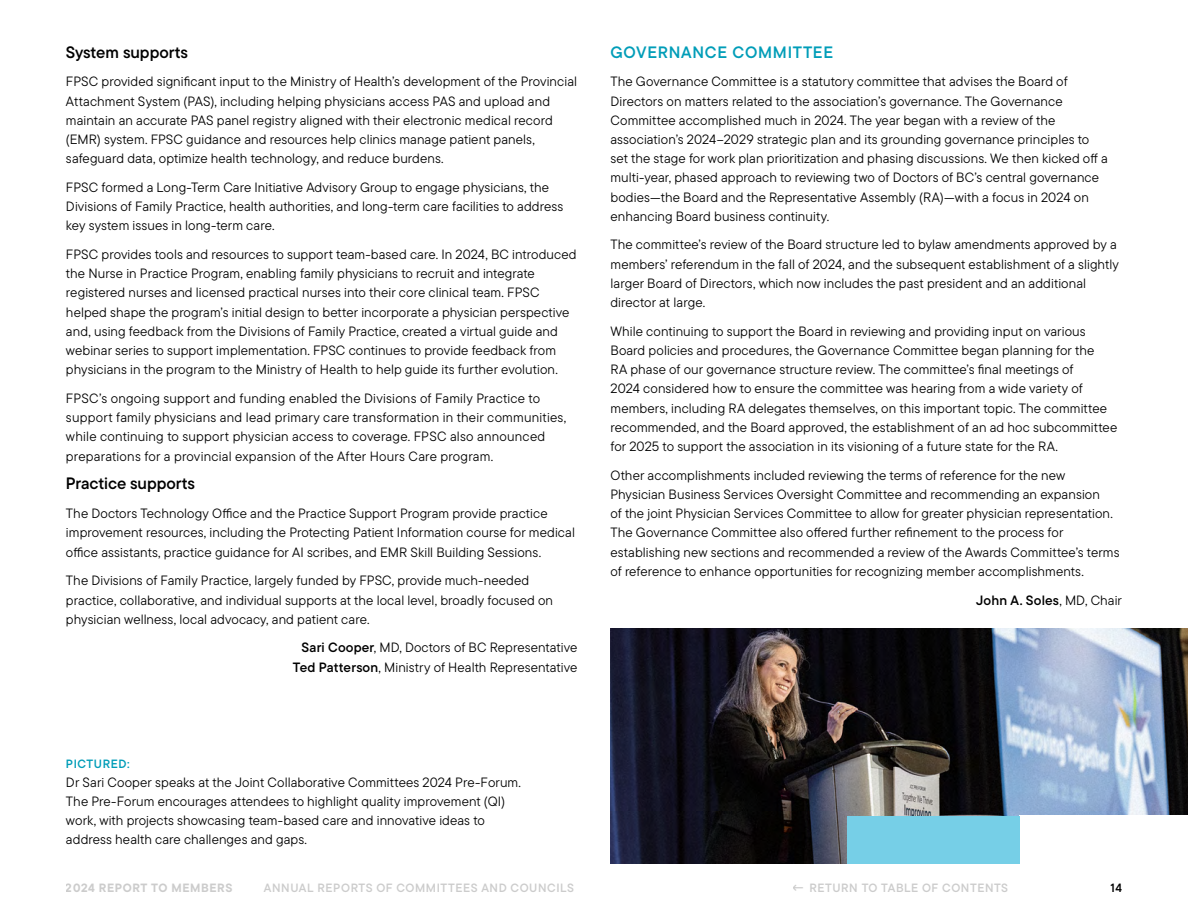
<style>
.page{position:relative;width:1188px;height:918px;background:#fff}
.page>*{position:absolute;margin:0;border:0;box-sizing:border-box;transform-origin:0 0}
.t1{font:16.5px "TT Commons Pro Db";color:#000}
.t2{font:16.5px "TT Commons Pro Db";letter-spacing:.045em;color:#009db8}
.P3{font:13.5px/19.2px "TT Commons Pro";letter-spacing:.01em;color:#000}
.P3-2{font:13.5px "TT Commons Pro Db";letter-spacing:.01em;color:#000}
.t3{font:12px "TT Commons Pro Db";letter-spacing:.05em;color:#ccc}
.t4{font:700 12px "TT Commons Pro";letter-spacing:.05em;color:#ccc}
.t5{font:12px "TT Commons Pro Db";letter-spacing:.05em;color:#009db8}
.t6{font:12px "TT Commons Pro Db";color:#000}
.s1{font-family:"TT Commons Pro Db"}
.s2{font-family:"TT Commons Pro"}
</style>
<div class="page">
<img style="left:610px;top:629px;width:578px;height:235px">
<div style="left:1020px;top:816px;width:168px;height:57px;background:#fff"></div>
<div style="left:847px;top:816px;width:173px;height:48px;background:#76cfe7"></div>
<h3 class="t1" style="left:66px;top:40px;width:124px">System supports</h3>
<p class="P3" style="left:66px;top:72px;width:513px">FPSC provided significant input to the Ministry of Health’s development of the Provincial Attachment System (PAS), including helping physicians access PAS and upload and maintain an accurate PAS panel registry aligned with their electronic medical record (EMR) system. FPSC guidance and resources help clinics manage patient panels, safeguard data, optimize health technology, and reduce burdens.</p>
<p class="P3" style="left:66px;top:178px;width:499px">FPSC formed a Long-Term Care Initiative Advisory Group to engage physicians, the<br>Divisions of Family Practice, health authorities, and long-term care facilities to address key system issues in long-term care.</p>
<p class="P3" style="left:66px;top:245px;width:512px">FPSC provides tools and resources to support team-based care. In 2024, BC introduced the Nurse in Practice Program, enabling family physicians to recruit and integrate registered nurses and licensed practical nurses into their core clinical team. FPSC helped shape the program’s initial design to better incorporate a physician perspective and, using feedback from the Divisions of Family Practice, created a virtual guide and webinar series to support implementation. FPSC continues to provide feedback from physicians in the program to the Ministry of Health to help guide its further evolution.</p>
<p class="P3" style="left:66px;top:389px;width:502px">FPSC’s ongoing support and funding enabled the Divisions of Family Practice to support family physicians and lead primary care transformation in their communities, while continuing to support physician access to coverage. FPSC also announced preparations for a provincial expansion of the After Hours Care program.</p>
<h3 class="t1" style="left:66px;top:471px;width:131px">Practice supports</h3>
<p class="P3" style="left:66px;top:504px;width:510px">The Doctors Technology Office and the Practice Support Program provide practice improvement resources, including the Protecting Patient Information course for medical office assistants, practice guidance for AI scribes, and EMR Skill Building Sessions.</p>
<p class="P3" style="left:66px;top:571px;width:489px">The Divisions of Family Practice, largely funded by FPSC, provide much-needed practice, collaborative, and individual supports at the local level, broadly focused on physician wellness, local advocacy, and patient care.</p>
<p class="P3" style="left:293px;top:638px;width:286px;text-align:right"><span class="s1">Sari Cooper</span>, MD, Doctors of BC Representative<br><span class="s1">Ted Patterson</span>, Ministry of Health Representative</p>
<h2 class="t2" style="left:610px;top:40px;width:224px">GOVERNANCE COMMITTEE</h2>
<p class="P3" style="left:610px;top:72px;width:499px">The Governance Committee is a statutory committee that advises the Board of Directors on matters related to the association’s governance. The Governance Committee accomplished much in 2024. The year began with a review of the association’s 2024–2029 strategic plan and its grounding governance principles to set the stage for work plan prioritization and phasing discussions. We then kicked off a multi-year, phased approach to reviewing two of Doctors of BC’s central governance bodies—the Board and the Representative Assembly (RA)—with a focus in 2024 on enhancing Board business continuity.</p>
<p class="P3" style="left:610px;top:235px;width:510px">The committee’s review of the Board structure led to bylaw amendments approved by a members’ referendum in the fall of 2024, and the subsequent establishment of a slightly larger Board of Directors, which now includes the past president and an additional director at large.</p>
<p class="P3" style="left:610px;top:322px;width:508px">While continuing to support the Board in reviewing and providing input on various Board policies and procedures, the Governance Committee began planning for the<br>RA phase of our governance structure review. The committee’s final meetings of<br>2024 considered how to ensure the committee was hearing from a wide variety of members, including RA delegates themselves, on this important topic. The committee recommended, and the Board approved, the establishment of an ad hoc subcommittee for 2025 to support the association in its visioning of a future state for the RA.</p>
<p class="P3" style="left:610px;top:465px;width:511px">Other accomplishments included reviewing the terms of reference for the new Physician Business Services Oversight Committee and recommending an expansion<br>of the joint Physician Services Committee to allow for greater physician representation.<br>The Governance Committee also offered further refinement to the process for establishing new sections and recommended a review of the Awards Committee’s terms of reference to enhance opportunities for recognizing member accomplishments.</p>
<p class="P3-2" style="left:976px;top:590px;width:147px">John A. Soles<span class="s2">, MD, Chair</span></p>
<h5 class="t5" style="left:66px;top:755px;width:65px">PICTURED:</h5>
<p class="P3" style="left:66px;top:772px;width:457px">Dr Sari Cooper speaks at the Joint Collaborative Committees 2024 Pre-Forum.<br>The Pre-Forum encourages attendees to highlight quality improvement (QI) work, with projects showcasing team-based care and innovative ideas to address health care challenges and gaps.</p>
<p class="t4" style="left:66px;top:879px;width:168px">2024 REPORT TO MEMBERS</p>
<p class="t6" style="left:1111px;top:879px;width:13px">14</p>
<p class="t3" style="left:264px;top:879px;width:311px">ANNUAL REPORTS OF COMMITTEES AND COUNCILS</p>
<p class="t3" style="left:792px;top:879px;width:218px">← RETURN TO TABLE OF CONTENTS</p>
</div>
